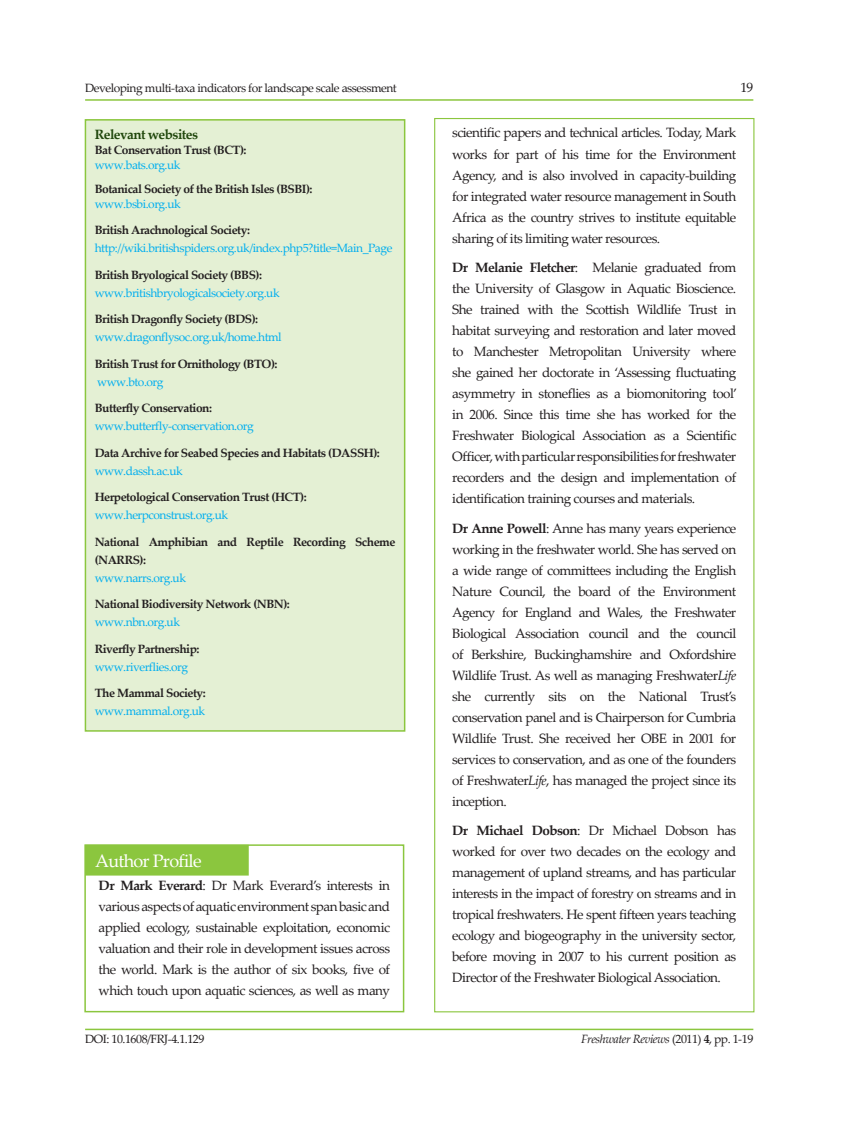
<style>
.page{position:relative;width:847px;height:1123px;background:#fff}
.page>*{position:absolute;margin:0;border:0;box-sizing:border-box;transform-origin:0 0}
.Article_BookReviewTe{font:18px "Palatino Linotype";letter-spacing:-.04em;color:#fff}
.AuthorProfile{font:13.5px/21px "Palatino Linotype";letter-spacing:-.04em;color:#231f20;text-align:justify}
.BoxTitle{font:700 13.5px "Palatino Linotype";letter-spacing:-.04em;color:#1f460b}
.FigureAndTable{font:700 12px/18px "Palatino Linotype";letter-spacing:-.04em;color:#231f20}
.FigureAndTable-2{font:12px "Palatino Linotype";letter-spacing:-.04em;color:#00aeef}
.t1{font:12px "Palatino Linotype";letter-spacing:-.04em;color:#231f20}
.t2{font:italic 12px "Palatino Linotype";letter-spacing:-.04em;color:#231f20}
.s1{font-weight:700}
.s2{font-style:italic}
.s3{font-style:normal}
.s4{font-weight:700;font-style:normal}
</style>
<div class="page">
<hr style="left:85px;top:1028px;width:668px;height:2px;background:#8bc63e">
<hr style="left:85px;top:99px;width:668px;height:2px;background:#8bc63e">
<div style="left:85px;top:120px;width:319px;height:611px;background:#e4f0d4"></div>
<div style="left:85px;top:119px;width:320px;height:612px;border:2px solid #8bc63e"></div>
<div style="left:84px;top:844px;width:320px;height:168px;border:2px solid #8bc63e"></div>
<div style="left:86px;top:845px;width:162px;height:29px;background:#8bc63e"></div>
<div style="left:85px;top:844px;width:164px;height:31px;border:2px solid #8bc63e"></div>
<p class="t1" style="left:85px;top:79px;width:313px">Developing multi-taxa indicators for landscape scale assessment</p>
<p class="AuthorProfile" style="left:740px;top:76px;width:14px">19</p>
<p class="BoxTitle" style="left:95px;top:125px;width:105px">Relevant websites</p>
<p class="FigureAndTable" style="left:95px;top:140px;width:153px">Bat Conservation Trust (BCT):</p>
<p class="FigureAndTable-2" style="left:95px;top:156px;width:87px">www.bats.org.uk</p>
<p class="FigureAndTable" style="left:95px;top:179px;width:219px">Botanical Society of the British Isles (BSBI):</p>
<p class="FigureAndTable-2" style="left:95px;top:195px;width:88px">www.bsbi.org.uk</p>
<p class="FigureAndTable" style="left:95px;top:220px;width:157px">British Arachnological Society:</p>
<p class="FigureAndTable-2" style="left:95px;top:239px;width:299px">http://wiki.britishspiders.org.uk/index.php5?title=Main_Page</p>
<p class="FigureAndTable" style="left:95px;top:265px;width:169px">British Bryological Society (BBS):</p>
<p class="FigureAndTable-2" style="left:95px;top:284px;width:186px">www.britishbryologicalsociety.org.uk</p>
<p class="FigureAndTable" style="left:95px;top:309px;width:165px">British Dragonfly Society (BDS):</p>
<p class="FigureAndTable-2" style="left:95px;top:328px;width:188px">www.dragonflysoc.org.uk/home.html</p>
<p class="FigureAndTable" style="left:95px;top:354px;width:184px">British Trust for Ornithology (BTO):</p>
<p class="FigureAndTable-2" style="left:97px;top:373px;width:68px">www.bto.org</p>
<p class="FigureAndTable" style="left:95px;top:398px;width:119px">Butterfly Conservation:</p>
<p class="FigureAndTable-2" style="left:95px;top:417px;width:160px">www.butterfly-conservation.org</p>
<p class="FigureAndTable" style="left:95px;top:443px;width:286px">Data Archive for Seabed Species and Habitats (DASSH):</p>
<p class="FigureAndTable-2" style="left:95px;top:462px;width:90px">www.dassh.ac.uk</p>
<p class="FigureAndTable" style="left:95px;top:487px;width:213px">Herpetological Conservation Trust (HCT):</p>
<p class="FigureAndTable-2" style="left:95px;top:506px;width:135px">www.herpconstrust.org.uk</p>
<p class="FigureAndTable" style="left:95px;top:532px;width:302px">National Amphibian and Reptile Recording Scheme (NARRS):</p>
<p class="FigureAndTable-2" style="left:95px;top:569px;width:93px">www.narrs.org.uk</p>
<p class="FigureAndTable" style="left:95px;top:594px;width:197px">National Biodiversity Network (NBN):</p>
<p class="FigureAndTable-2" style="left:95px;top:613px;width:87px">www.nbn.org.uk</p>
<p class="FigureAndTable" style="left:95px;top:639px;width:106px">Riverfly Partnership:</p>
<p class="FigureAndTable-2" style="left:95px;top:658px;width:95px">www.riverflies.org</p>
<p class="FigureAndTable" style="left:95px;top:683px;width:113px">The Mammal Society:</p>
<p class="FigureAndTable-2" style="left:95px;top:702px;width:112px">www.mammal.org.uk</p>
<p class="Article_BookReviewTe" style="left:95px;top:848px;width:108px">Author Profile</p>
<p class="AuthorProfile" style="left:99px;top:874px;width:293px"><span class="s1">Dr Mark Everard</span>: Dr Mark Everard’s interests in various aspects of aquatic environment span basic and applied ecology, sustainable exploitation, economic valuation and their role in development issues across the world. Mark is the author of six books, five of which touch upon aquatic sciences, as well as many</p>
<p class="t1" style="left:85px;top:1030px;width:121px">DOI: 10.1608/FRJ-4.1.129</p>
<p class="AuthorProfile" style="left:452px;top:122px;width:285px">scientific papers and technical articles. Today, Mark works for part of his time for the Environment Agency, and is also involved in capacity-building for integrated water resource management in South Africa as the country strives to institute equitable sharing of its limiting water resources.</p>
<p class="AuthorProfile" style="left:452px;top:256px;width:286px"><span class="s1">Dr Melanie Fletcher</span>: Melanie graduated from the University of Glasgow in Aquatic Bioscience.<br>She trained with the Scottish Wildlife Trust in habitat surveying and restoration and later moved to Manchester Metropolitan University where she gained her doctorate in ‘Assessing fluctuating asymmetry in stoneflies as a biomonitoring tool’ in 2006. Since this time she has worked for the Freshwater Biological Association as a Scientific Officer, with particular responsibilities for freshwater recorders and the design and implementation of identification training courses and materials.</p>
<p class="AuthorProfile" style="left:452px;top:517px;width:285px"><span class="s1">Dr Anne Powell</span>: Anne has many years experience working in the freshwater world. She has served on a wide range of committees including the English Nature Council, the board of the Environment Agency for England and Wales, the Freshwater Biological Association council and the council of Berkshire, Buckinghamshire and Oxfordshire Wildlife Trust. As well as managing Freshwater<span class="s2">Life </span>she currently sits on the National Trust’s conservation panel and is Chairperson for Cumbria Wildlife Trust. She received her OBE in 2001 for services to conservation, and as one of the founders of Freshwater<span class="s2">Life</span>, has managed the project since its inception.</p>
<p class="AuthorProfile" style="left:452px;top:819px;width:285px"><span class="s1">Dr Michael Dobson</span>: Dr Michael Dobson has worked for over two decades on the ecology and management of upland streams, and has particular interests in the impact of forestry on streams and in tropical freshwaters. He spent fifteen years teaching ecology and biogeography in the university sector, before moving in 2007 to his current position as Director of the Freshwater Biological Association.</p>
<p class="t2" style="left:580px;top:1030px;width:174px">Freshwater Reviews <span class="s3">(2011)</span> <span class="s4">4</span><span class="s3">, pp. 1-19</span></p>
</div>
